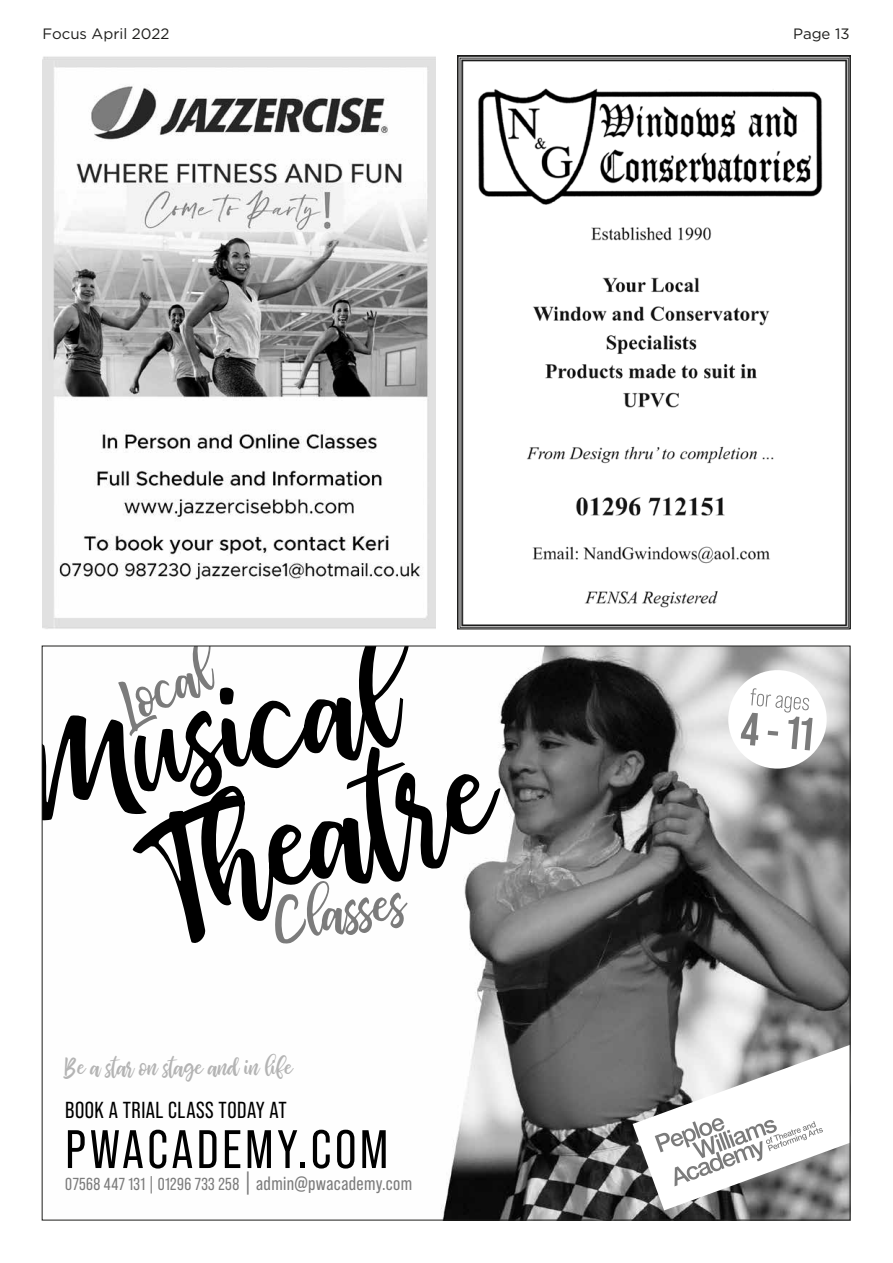
<style>
.page{position:relative;width:893px;height:1263px;background:#fff}
.page>*{position:absolute;margin:0;border:0;box-sizing:border-box;transform-origin:0 0}
.t1{font:54px "Bebas Neue Pro";letter-spacing:.065em;color:#000}
.t2{font:52.05px "bhatoshine";color:#7b7b7b}
.t3{font:23.1px "Bebas Neue Pro";letter-spacing:.02em;color:#000}
.t4{font:21.9px "bhatoshine";color:#b4b4b4}
.t5{font:17.4px "Bebas Neue Pro";letter-spacing:.025em;color:#7b7b7b}
.t6{font:15px "Gotham";color:#1d1d1b}
.s1{font-size:23.1px}
.s2{font-size:19.35px}
</style>
<div class="page">
<img style="left:441px;top:648px;width:407px;height:570px">
<svg style="left:633px;top:1045px;width:215px;height:165px"></svg>
<div style="left:728px;top:670px;width:99px;height:98px;background:#fff;border-radius:50%"></div>
<svg style="left:132px;top:746px;width:368px;height:200px"></svg>
<svg style="left:741px;top:688px;width:72px;height:62px"></svg>
<svg style="left:44px;top:648px;width:369px;height:174px"></svg>
<img style="left:459px;top:57px;width:389px;height:570px">
<img style="left:43px;top:56px;width:393px;height:573px">
<p class="t6" style="left:43px;top:24px;width:128px">Focus April 2022</p>
<p class="t6" style="left:793px;top:24px;width:58px">Page 13</p>
<h2 class="t2" style="left:110px;top:669px;width:94px;rotate:-24deg">Local</h2>
<h2 class="t2" style="left:269px;top:881px;width:133px;rotate:-8deg">Classes</h2>
<p class="t4" style="left:65px;top:1051px;width:229px">Be a star on stage and in life</p>
<h3 class="t3" style="left:65px;top:1097px;width:223px">BOOK A TRIAL CLASS TODAY AT</h3>
<h1 class="t1" style="left:65px;top:1119px;width:324px">PWACADEMY.COM</h1>
<p class="t5" style="left:65px;top:1174px;width:348px">07568 447 131 | 01296 733 258 <span class="s1">|</span> <span class="s2">admin@pwacademy.com</span></p>
</div>
